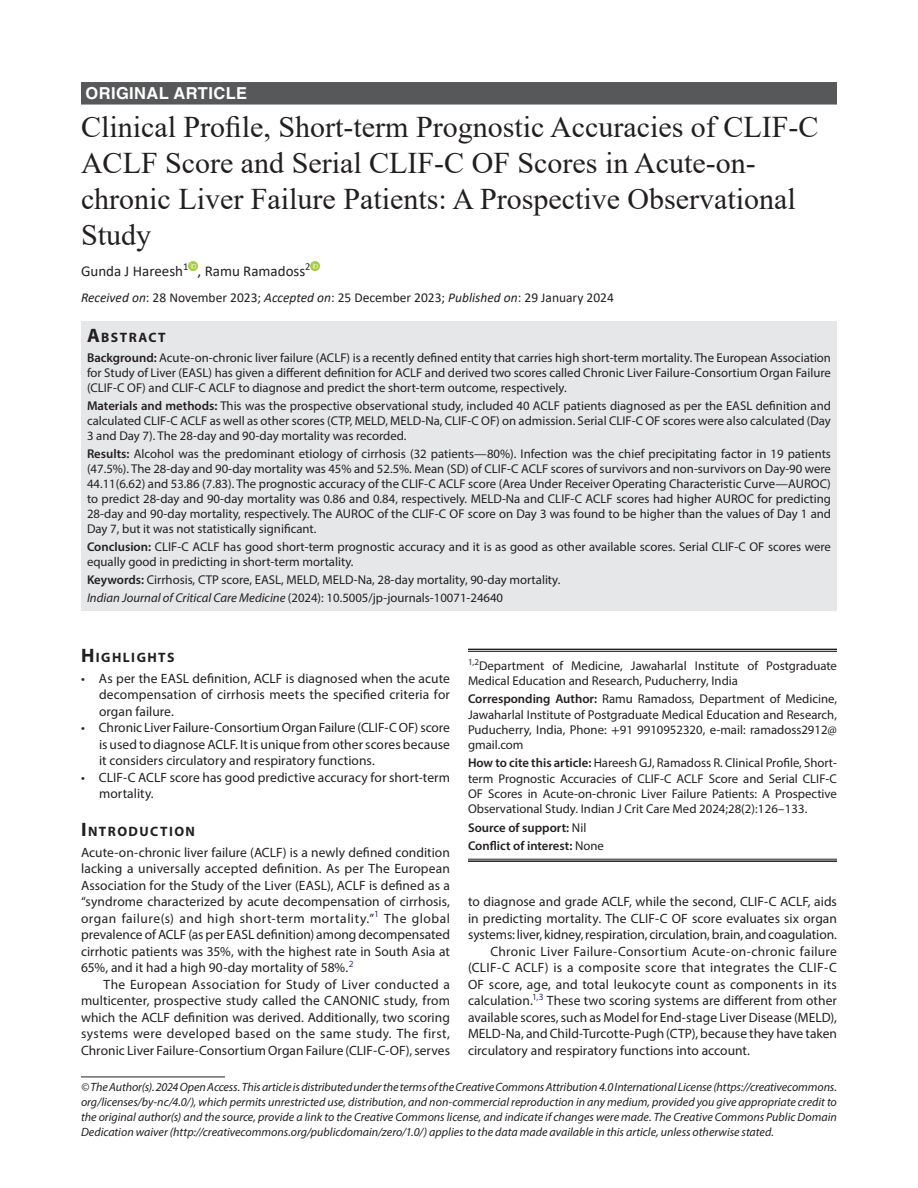
<style>
.page{position:relative;width:918px;height:1188px;background:#fff}
.page>*{position:absolute;margin:0;border:0;box-sizing:border-box;transform-origin:0 0}
.t1{font:30px/36px "Times New Roman";color:#231f20}
.ArticleType{font:700 16.5px "Helvetica LT Std";letter-spacing:.025em;color:#fff}
.AuthorName{font:15px "Calibri";color:#231f20}
.Head-1{font:700 13.65px "Myriad Pro";letter-spacing:.105em;color:#231f20}
.Head-1-first{font:700 13.65px "Myriad Pro";letter-spacing:.105em;color:#231f20}
.AbstractTitle{font:700 13.65px "Myriad Pro";letter-spacing:.105em;color:#231f20}
.Para-Indent{font:13.5px/16.5px "Myriad Pro";color:#231f20;text-align:justify}
.Para-NoIndent{font:13.5px/16.5px "Myriad Pro";letter-spacing:.005em;color:#231f20;text-align:justify}
.List-Bullet{font:13.5px/16.5px "Myriad Pro";letter-spacing:.005em;color:#231f20;text-align:justify}
.ArticleDate{font:13.5px "Calibri";color:#231f20}
.Abstract-Para-first{font:12.75px/15px "Myriad Pro";color:#231f20;text-align:justify}
.How_to_Cite{font:12.75px/15.3px "Myriad Pro";color:#231f20;text-align:justify}
.Corresponding_Author{font:12.75px/15.3px "Myriad Pro";color:#231f20;text-align:justify}
.Affiliation-first{font:12.75px/15.3px "Myriad Pro";color:#231f20}
.Keywords{font:12.75px "Myriad Pro";color:#231f20}
.JT_DOI{font:12.75px "Myriad Pro";color:#231f20}
.COI{font:600 12.75px "Myriad Pro";color:#231f20}
.Source{font:600 12.75px "Myriad Pro";color:#231f20}
.FootNote{font:italic 12px/15px "Myriad Pro";color:#231f20;text-align:justify}
.s1{font-style:italic}
.s2{font-size:19.5px}
.s3{font-weight:600}
.s4{font-family:"STIX General"}
.s5{font-weight:400}
</style>
<div class="page">
<div style="left:81px;top:82px;width:756px;height:23px;background:#57585a"></div>
<div style="left:81px;top:322px;width:756px;height:25px;background:#e6e7e9"></div>
<div style="left:81px;top:346px;width:756px;height:55px;background:#e6e7e9"></div>
<div style="left:81px;top:394px;width:756px;height:55px;background:#e6e7e9"></div>
<div style="left:81px;top:442px;width:756px;height:100px;background:#e6e7e9"></div>
<div style="left:81px;top:535px;width:756px;height:40px;background:#e6e7e9"></div>
<div style="left:81px;top:568px;width:756px;height:25px;background:#e6e7e9"></div>
<div style="left:81px;top:586px;width:756px;height:25px;background:#e6e7e9"></div>
<svg style="left:188px;top:261px;width:10px;height:9px"></svg>
<svg style="left:311px;top:261px;width:9px;height:9px"></svg>
<hr style="left:81px;top:1077px;width:144px;height:1px;background:#231f20">
<hr style="left:468px;top:649px;width:369px;height:1px;background:#231f20">
<hr style="left:468px;top:651px;width:369px;height:1px;background:#231f20">
<hr style="left:468px;top:859px;width:369px;height:1px;background:#231f20">
<hr style="left:468px;top:860px;width:369px;height:2px;background:#231f20">
<p class="ArticleType" style="left:86px;top:83px;width:163px">ORIGINAL ARTICLE</p>
<p class="t1" style="left:81px;top:108px;width:739px">Clinical Profile, Short-term Prognostic Accuracies of CLIF-C ACLF Score and Serial CLIF-C OF Scores in Acute-on&shy;chronic Liver Failure Patients: A Prospective Observational Study</p>
<p class="AuthorName" style="left:81px;top:261px;width:231px">Gunda J Hareesh<sup>1</sup> , Ramu Ramadoss<sup>2</sup></p>
<p class="ArticleDate" style="left:81px;top:288px;width:534px"><span class="s1">Received on</span>: 28 November 2023; <span class="s1">Accepted on</span>: 25 December 2023; <span class="s1">Published on</span>: 29 January 2024</p>
<p class="AbstractTitle" style="left:87px;top:329px;width:80px"><span class="s2">A</span>BSTRACT</p>
<p class="Abstract-Para-first" style="left:87px;top:350px;width:746px"><span class="s3">Background:</span> Acute-on-chronic liver failure (ACLF) is a recently defined entity that carries high short-term mortality. The European Association for Study of Liver (EASL) has given a different definition for ACLF and derived two scores called Chronic Liver Failure-Consortium Organ Failure (CLIF-C OF) and CLIF-C ACLF to diagnose and predict the short-term outcome, respectively.</p>
<p class="Abstract-Para-first" style="left:87px;top:398px;width:746px"><span class="s3">Materials and methods:</span> This was the prospective observational study, included 40 ACLF patients diagnosed as per the EASL definition and calculated CLIF-C ACLF as well as other scores (CTP, MELD, MELD-Na, CLIF-C OF) on admission. Serial CLIF-C OF scores were also calculated (Day 3 and Day 7). The 28-day and 90-day mortality was recorded.</p>
<p class="Abstract-Para-first" style="left:87px;top:446px;width:746px"><span class="s3">Results:</span> Alcohol was the predominant etiology of cirrhosis (32 patients—80%). Infection was the chief precipitating factor in 19 patients (47.5%). The 28-day and 90-day mortality was 45% and 52.5%. Mean (SD) of CLIF-C ACLF scores of survivors and non-survivors on Day-90 were 44.11(6.62) and 53.86 (7.83). The prognostic accuracy of the CLIF-C ACLF score (Area Under Receiver Operating Characteristic Curve—AUROC) to predict 28-day and 90-day mortality was 0.86 and 0.84, respectively. MELD-Na and CLIF-C ACLF scores had higher AUROC for predicting 28-day and 90-day mortality, respectively. The AUROC of the CLIF-C OF score on Day 3 was found to be higher than the values of Day 1 and Day 7, but it was not statistically significant.</p>
<p class="Abstract-Para-first" style="left:87px;top:539px;width:745px"><span class="s3">Conclusion:</span> CLIF-C ACLF has good short-term prognostic accuracy and it is as good as other available scores. Serial CLIF-C OF scores were equally good in predicting in short-term mortality.</p>
<p class="Keywords" style="left:87px;top:572px;width:475px"><span class="s3">Keywords:</span> Cirrhosis, CTP score, EASL, MELD, MELD-Na, 28-day mortality, 90-day mortality.</p>
<p class="JT_DOI" style="left:87px;top:590px;width:418px"><span class="s1">Indian Journal of Critical Care Medicine</span> (2024): 10.5005/jp-journals-10071-24640</p>
<p class="Head-1-first" style="left:81px;top:648px;width:95px"><span class="s2">H</span>IGHLIGHTS</p>
<p class="List-Bullet" style="left:99px;top:670px;width:353px;text-indent:-18px">• As per the EASL definition, ACLF is diagnosed when the acute decompensation of cirrhosis meets the specified criteria for organ failure.</p>
<p class="List-Bullet" style="left:99px;top:719px;width:353px;text-indent:-18px">• Chronic Liver Failure-Consortium Organ Failure (CLIF-C OF) score is used to diagnose ACLF. It is unique from other scores because it considers circulatory and respiratory functions.</p>
<p class="List-Bullet" style="left:99px;top:769px;width:352px;text-indent:-18px">• CLIF-C ACLF score has good predictive accuracy for short-term mortality.</p>
<p class="Head-1" style="left:81px;top:822px;width:116px"><span class="s2">I</span> NTRODUCTION</p>
<p class="Para-NoIndent" style="left:81px;top:844px;width:371px">Acute-on-chronic liver failure (ACLF) is a newly defined condition lacking a universally accepted definition. As per The European Association for the Study of the Liver (EASL), ACLF is defined as a “syndrome characterized by acute decompensation of cirrhosis, organ failure(s) and high short-term mortality.”<sup>1</sup> The global prevalence of ACLF (as per EASL definition) among decompensated cirrhotic patients was 35%, with the highest rate in South Asia at 65%, and it had a high 90-day mortality of 58%.<sup>2</sup></p>
<p class="Para-Indent" style="left:81px;top:976px;width:371px;text-indent:22px">The European Association for Study of Liver conducted a multicenter, prospective study called the CANONIC study, from which the ACLF definition was derived. Additionally, two scoring systems were developed based on the same study. The first, Chronic Liver Failure-Consortium Organ Failure (CLIF-C-OF), serves</p>
<p class="Affiliation-first" style="left:468px;top:658px;width:371px"><sup>1,2</sup>Department of Medicine, Jawaharlal Institute of Postgraduate<br>Medical Education and Research, Puducherry, India</p>
<p class="Corresponding_Author" style="left:468px;top:691px;width:371px"><span class="s3">Corresponding Author:</span> Ramu Ramadoss, Department of Medicine, Jawaharlal Institute of Postgraduate Medical Education and Research, Puducherry, India, Phone: <span class="s4">+</span>91 9910952320, e-mail: ramadoss2912@ gmail.com</p>
<p class="How_to_Cite" style="left:468px;top:755px;width:371px"><span class="s3">How to cite this article:</span> Hareesh GJ, Ramadoss R. Clinical Profile, Short&shy;term Prognostic Accuracies of CLIF-C ACLF Score and Serial CLIF-C OF Scores in Acute-on-chronic Liver Failure Patients: A Prospective Observational Study. Indian J Crit Care Med 2024;28(2):126–133.</p>
<p class="Source" style="left:468px;top:819px;width:120px">Source of support: <span class="s5">Nil</span></p>
<p class="COI" style="left:468px;top:838px;width:137px">Conflict of interest: <span class="s5">None</span></p>
<p class="Para-Indent" style="left:468px;top:893px;width:370px">to diagnose and grade ACLF, while the second, CLIF-C ACLF, aids in predicting mortality. The CLIF-C OF score evaluates six organ systems: liver, kidney, respiration, circulation, brain, and coagulation.</p>
<p class="Para-Indent" style="left:468px;top:943px;width:371px;text-indent:22px">Chronic Liver Failure-Consortium Acute-on-chronic failure (CLIF-C ACLF) is a composite score that integrates the CLIF-C OF score, age, and total leukocyte count as components in its calculation.<sup>1,3</sup> These two scoring systems are different from other available scores, such as Model for End-stage Liver Disease (MELD), MELD-Na, and Child-Turcotte-Pugh (CTP), because they have taken circulatory and respiratory functions into account.</p>
<p class="FootNote" style="left:81px;top:1079px;width:758px">© The Author(s). 2024 Open Access. This article is distributed under the terms of the Creative Commons Attribution 4.0 International License (https://creativecommons. org/licenses/by-nc/4.0/), which permits unrestricted use, distribution, and non-commercial reproduction in any medium, provided you give appropriate credit to the original author(s) and the source, provide a link to the Creative Commons license, and indicate if changes were made. The Creative Commons Public Domain Dedication waiver (http://creativecommons.org/publicdomain/zero/1.0/) applies to the data made available in this article, unless otherwise stated.</p>
</div>
